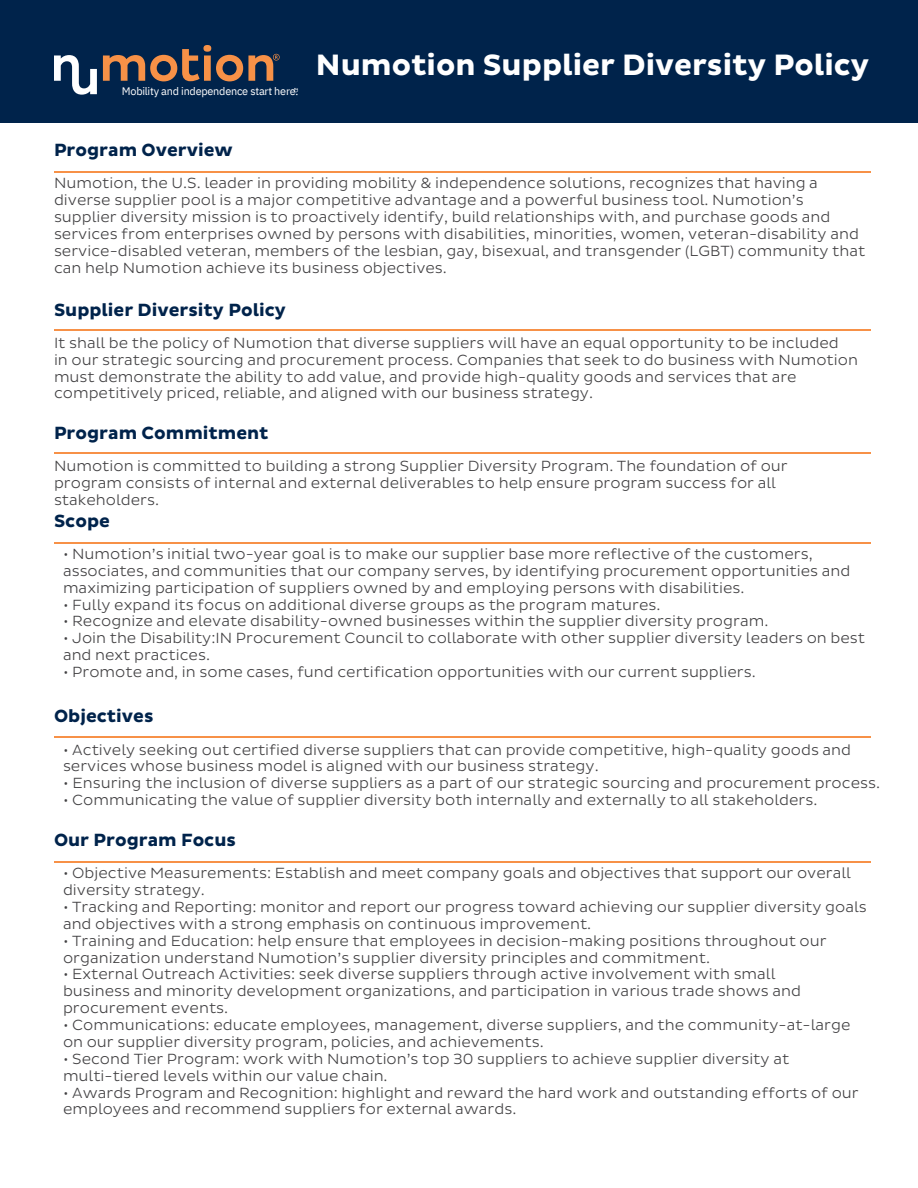
<style>
.page{position:relative;width:918px;height:1188px;background:#fff}
.page>*{position:absolute;margin:0;border:0;box-sizing:border-box;transform-origin:0 0}
.t1{font:700 30px "Pluto Sans";color:#fff}
.t2{font:700 18px "Pluto Sans";color:#00234b}
.t3{font:300 15px/16.8px "Pluto Sans";color:#414042}
.t4{font:10.95px "IBM Plex Sans";letter-spacing:-.02em;color:#fff}
.t5{font:700 1.8px "Pluto Sans";color:#fff}
</style>
<div class="page">
<hr style="left:54px;top:171px;width:817px;height:2px;background:#f79147">
<hr style="left:54px;top:329px;width:817px;height:2px;background:#f79147">
<hr style="left:54px;top:452px;width:817px;height:1px;background:#f79147">
<hr style="left:54px;top:542px;width:817px;height:1px;background:#f79147">
<hr style="left:54px;top:736px;width:817px;height:2px;background:#f79147">
<hr style="left:54px;top:861px;width:817px;height:1px;background:#f79147">
<div style="left:0;top:0;width:918px;height:122px;background:#00234b"></div>
<svg style="left:54px;top:55px;width:43px;height:40px"></svg>
<svg style="left:103px;top:45px;width:177px;height:36px"></svg>
<svg style="left:294px;top:88px;width:4px;height:4px"></svg>
<h2 class="t4" style="left:122px;top:84px;width:178px">Mobility and independence start here.</h2>
<h3 class="t5" style="left:294px;top:88px;width:4px">TM</h3>
<h2 class="t2" style="left:54px;top:139px;width:180px">Program Overview</h2>
<h3 class="t1" style="left:316px;top:47px;width:555px">Numotion Supplier Diversity Policy</h3>
<h2 class="t3" style="left:54px;top:175px;width:813px">Numotion, the U.S. leader in providing mobility &amp; independence solutions, recognizes that having a diverse supplier pool is a major competitive advantage and a powerful business tool. Numotion’s supplier diversity mission is to proactively identify, build relationships with, and purchase goods and services from enterprises owned by persons with disabilities, minorities, women, veteran-disability and service-disabled veteran, members of the lesbian, gay, bisexual, and transgender (LGBT) community that can help Numotion achieve its business objectives.</h2>
<h2 class="t2" style="left:54px;top:299px;width:233px">Supplier Diversity Policy</h2>
<h3 class="t3" style="left:54px;top:335px;width:805px">It shall be the policy of Numotion that diverse suppliers will have an equal opportunity to be included<br>in our strategic sourcing and procurement process. Companies that seek to do business with Numotion must demonstrate the ability to add value, and provide high-quality goods and services that are competitively priced, reliable, and aligned with our business strategy.</h3>
<h3 class="t2" style="left:54px;top:423px;width:216px">Program Commitment</h3>
<h3 class="t3" style="left:54px;top:458px;width:735px">Numotion is committed to building a strong Supplier Diversity Program. The foundation of our program consists of internal and external deliverables to help ensure program success for all stakeholders.</h3>
<h1 class="t2" style="left:54px;top:510px;width:57px">Scope</h1>
<h2 class="t3" style="left:63px;top:546px;width:789px">• Numotion’s initial two-year goal is to make our supplier base more reflective of the customers, associates, and communities that our company serves, by identifying procurement opportunities and maximizing participation of suppliers owned by and employing persons with disabilities.</h2>
<h2 class="t3" style="left:63px;top:597px;width:599px">• Fully expand its focus on additional diverse groups as the program matures.</h2>
<h2 class="t3" style="left:63px;top:614px;width:707px">• Recognize and elevate disability-owned businesses within the supplier diversity program.</h2>
<h2 class="t3" style="left:63px;top:630px;width:804px">• Join the Disability:IN Procurement Council to collaborate with other supplier diversity leaders on best and next practices.</h2>
<h2 class="t3" style="left:63px;top:664px;width:694px">• Promote and, in some cases, fund certification opportunities with our current suppliers.</h2>
<p class="t2" style="left:54px;top:706px;width:101px">Objectives</p>
<h2 class="t3" style="left:63px;top:742px;width:790px">• Actively seeking out certified diverse suppliers that can provide competitive, high-quality goods and services whose business model is aligned with our business strategy.</h2>
<h2 class="t3" style="left:63px;top:775px;width:819px">• Ensuring the inclusion of diverse suppliers as a part of our strategic sourcing and procurement process.</h2>
<h2 class="t3" style="left:63px;top:792px;width:756px">• Communicating the value of supplier diversity both internally and externally to all stakeholders.</h2>
<p class="t2" style="left:54px;top:829px;width:183px">Our Program Focus</p>
<h3 class="t3" style="left:63px;top:865px;width:789px">• Objective Measurements: Establish and meet company goals and objectives that support our overall diversity strategy.</h3>
<h3 class="t3" style="left:63px;top:899px;width:805px">• Tracking and Reporting: monitor and report our progress toward achieving our supplier diversity goals and objectives with a strong emphasis on continuous improvement.</h3>
<h3 class="t3" style="left:63px;top:933px;width:765px">• Training and Education: help ensure that employees in decision-making positions throughout our organization understand Numotion’s supplier diversity principles and commitment.</h3>
<h3 class="t3" style="left:63px;top:967px;width:740px">• External Outreach Activities: seek diverse suppliers through active involvement with small business and minority development organizations, and participation in various trade shows and procurement events.</h3>
<h3 class="t3" style="left:63px;top:1017px;width:789px">• Communications: educate employees, management, diverse suppliers, and the community-at-large on our supplier diversity program, policies, and achievements.</h3>
<h3 class="t3" style="left:63px;top:1051px;width:728px">• Second Tier Program: work with Numotion’s top 30 suppliers to achieve supplier diversity at multi-tiered levels within our value chain.</h3>
<h3 class="t3" style="left:63px;top:1085px;width:797px">• Awards Program and Recognition: highlight and reward the hard work and outstanding efforts of our employees and recommend suppliers for external awards.</h3>
</div>
